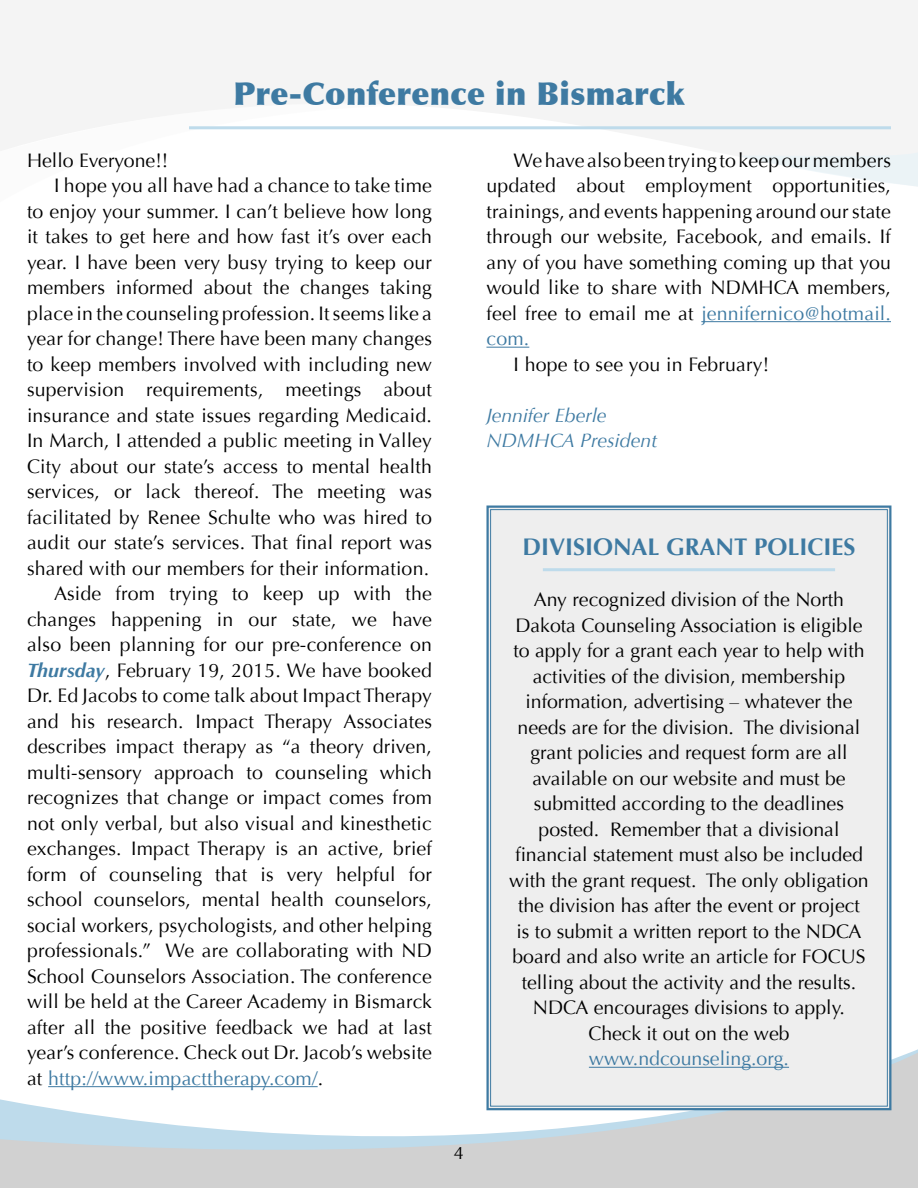
<style>
.page{position:relative;width:918px;height:1188px;background:#fff}
.page>*{position:absolute;margin:0;border:0;box-sizing:border-box;transform-origin:0 0}
.t1{font:900 31.5px "Optima";letter-spacing:.01em;color:#3e7aa2}
.t2{font:700 24px "Optima";color:#3e7aa2}
.t3{font:19.5px/25.5px "Optima";letter-spacing:.01em;color:#000;text-align:justify}
.t4{font:19.5px "Optima";letter-spacing:.01em;color:#3e7aa2}
.t5{font:italic 19.5px/25.5px "Optima";color:#3e7aa2}
.t6{font:18px "Optima";color:#000}
.s1{font-weight:700;font-style:italic;color:#3e7aa2}
.s2{color:#000}
.s3{color:#3e7aa2}
</style>
<div class="page">
<svg style="left:0;top:0;width:918px;height:154px;fill:#f4f4f4"></svg>
<svg style="left:0;top:101px;width:405px;height:53px"></svg>
<svg style="left:726px;top:150px;width:192px;height:37px"></svg>
<svg style="left:0;top:1053px;width:918px;height:135px"></svg>
<hr style="left:48px;top:1086px;width:270px;height:1px;background:#3e7aa2">
<div style="left:485px;top:505px;width:408px;height:606px;background:#eee"></div>
<hr style="left:701px;top:321px;width:190px;height:1px;background:#3e7aa2">
<hr style="left:486px;top:347px;width:43px;height:1px;background:#3e7aa2">
<hr style="left:189px;top:126px;width:702px;height:3px;background:#bedbeb">
<hr style="left:589px;top:1067px;width:200px;height:1px;background:#3e7aa2">
<hr style="left:543px;top:568px;width:292px;height:3px;background:#bedbeb">
<h1 class="t1" style="left:234px;top:75px;width:452px">Pre-Conference in Bismarck</h1>
<p class="t3" style="left:27px;top:148px;width:143px">Hello Everyone!!</p>
<p class="t3" style="left:54px;top:173px;width:380px">I hope you all have had a chance to take time</p>
<p class="t3" style="left:27px;top:199px;width:407px">to enjoy your summer. I can’t believe how long</p>
<p class="t3" style="left:27px;top:224px;width:407px">it takes to get here and how fast it’s over each</p>
<p class="t3" style="left:27px;top:250px;width:406px">year. I have been very busy trying to keep our</p>
<p class="t3" style="left:27px;top:275px;width:406px">members informed about the changes taking</p>
<p class="t3" style="left:27px;top:301px;width:407px">place in the counseling profession. It seems like a</p>
<p class="t3" style="left:27px;top:326px;width:407px">year for change! There have been many changes</p>
<p class="t3" style="left:27px;top:352px;width:407px">to keep members involved with including new</p>
<p class="t3" style="left:27px;top:377px;width:406px">supervision requirements, meetings about</p>
<p class="t3" style="left:27px;top:403px;width:407px">insurance and state issues regarding Medicaid.</p>
<p class="t3" style="left:27px;top:428px;width:406px">In March, I attended a public meeting in Valley</p>
<p class="t3" style="left:27px;top:454px;width:407px">City about our state’s access to mental health</p>
<p class="t3" style="left:27px;top:479px;width:406px">services, or lack thereof. The meeting was</p>
<p class="t3" style="left:27px;top:505px;width:407px">facilitated by Renee Schulte who was hired to</p>
<p class="t3" style="left:27px;top:530px;width:406px">audit our state’s services. That final report was</p>
<p class="t3" style="left:27px;top:556px;width:404px">shared with our members for their information.</p>
<p class="t3" style="left:54px;top:581px;width:379px">Aside from trying to keep up with the</p>
<p class="t3" style="left:27px;top:607px;width:406px">changes happening in our state, we have</p>
<p class="t3" style="left:27px;top:632px;width:407px">also been planning for our pre-conference on</p>
<p class="t3" style="left:27px;top:658px;width:406px"><span class="s1">Thursday</span>, February 19, 2015. We have booked</p>
<p class="t3" style="left:27px;top:683px;width:406px">Dr. Ed Jacobs to come talk about Impact Therapy</p>
<p class="t3" style="left:27px;top:709px;width:407px">and his research. Impact Therapy Associates</p>
<p class="t3" style="left:27px;top:734px;width:407px">describes impact therapy as “a theory driven,</p>
<p class="t3" style="left:27px;top:760px;width:407px">multi-sensory approach to counseling which</p>
<p class="t3" style="left:27px;top:785px;width:406px">recognizes that change or impact comes from</p>
<p class="t3" style="left:27px;top:811px;width:406px">not only verbal, but also visual and kinesthetic</p>
<p class="t3" style="left:27px;top:836px;width:407px">exchanges. Impact Therapy is an active, brief</p>
<p class="t3" style="left:27px;top:862px;width:407px">form of counseling that is very helpful for</p>
<p class="t3" style="left:27px;top:887px;width:407px">school counselors, mental health counselors,</p>
<p class="t3" style="left:27px;top:913px;width:407px">social workers, psychologists, and other helping</p>
<p class="t3" style="left:27px;top:938px;width:407px">professionals.” We are collaborating with ND</p>
<p class="t3" style="left:27px;top:964px;width:406px">School Counselors Association. The conference</p>
<p class="t3" style="left:27px;top:989px;width:407px">will be held at the Career Academy in Bismarck</p>
<p class="t3" style="left:27px;top:1015px;width:407px">after all the positive feedback we had at last</p>
<p class="t3" style="left:27px;top:1040px;width:407px">year’s conference. Check out Dr. Jacob’s website</p>
<p class="t4" style="left:27px;top:1067px;width:298px"><span class="s2">at</span> http://www.impacttherapy.com/<span class="s2">.</span></p>
<p class="t3" style="left:486px;top:148px;width:406px;text-indent:27px">We have also been trying to keep our members updated about employment opportunities, trainings, and events happening around our state through our website, Facebook, and emails. If any of you have something coming up that you would like to share with NDMHCA members, feel free to email me at <span class="s3">jennifernico@hotmail. com.</span></p>
<p class="t3" style="left:513px;top:352px;width:257px">I hope to see you in February!</p>
<p class="t5" style="left:486px;top:403px;width:172px">Jennifer Eberle<br>NDMHCA President</p>
<p class="t2" style="left:523px;top:533px;width:334px">DIVISIONAL GRANT POLICIES</p>
<p class="t3" style="left:509px;top:587px;width:361px;text-align:center">Any recognized division of the North Dakota Counseling Association is eligible to apply for a grant each year to help with activities of the division, membership information, advertising – whatever the needs are for the division. The divisional grant policies and request form are all available on our website and must be submitted according to the deadlines posted. Remember that a divisional financial statement must also be included with the grant request. The only obligation the division has after the event or project is to submit a written report to the NDCA board and also write an article for FOCUS telling about the activity and the results.<br>NDCA encourages divisions to apply.<br>Check it out on the web</p>
<p class="t4" style="left:589px;top:1048px;width:202px">www.ndcounseling.org.</p>
<p class="t6" style="left:454px;top:1143px;width:12px">4</p>
</div>
